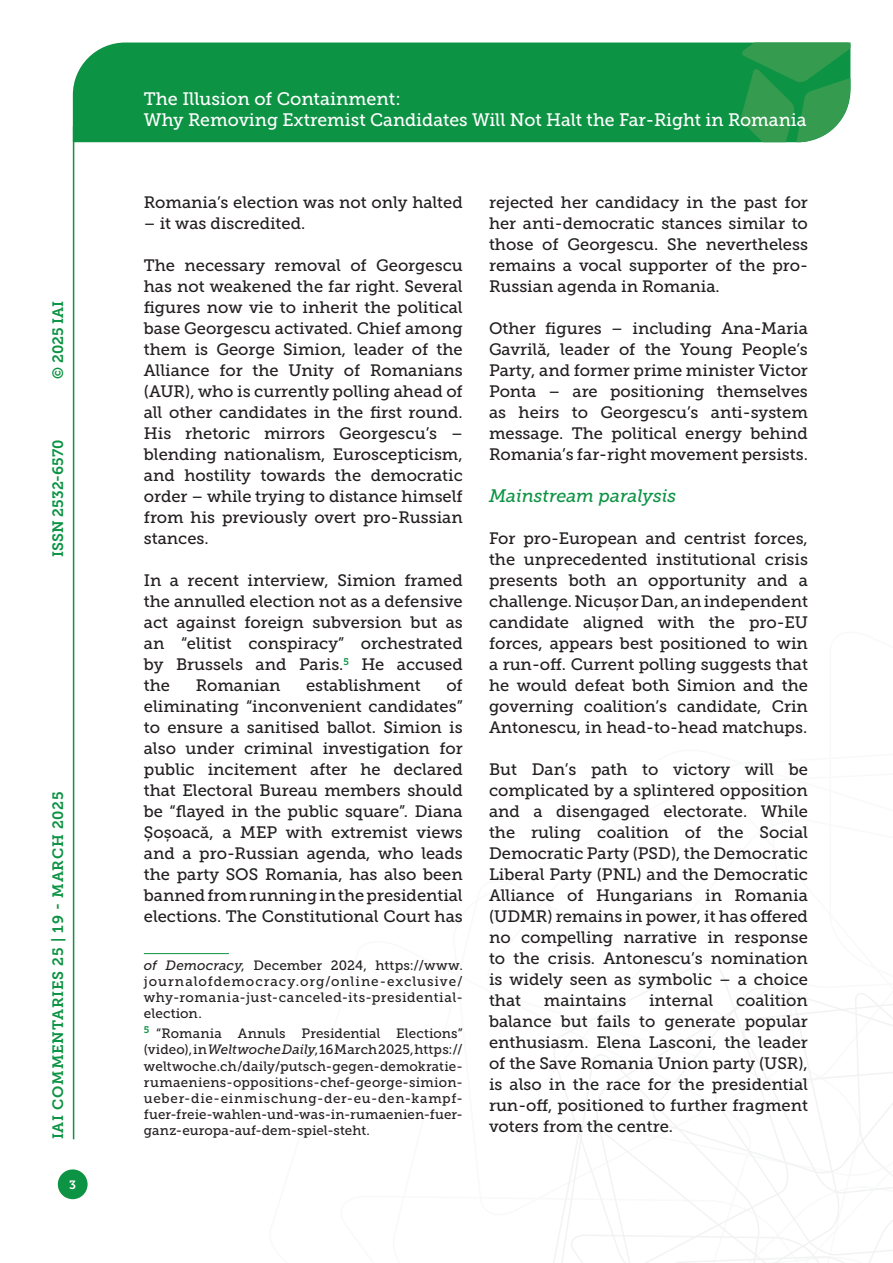
<style>
.page{position:relative;width:893px;height:1263px;background:#fff}
.page>*{position:absolute;margin:0;border:0;box-sizing:border-box;transform-origin:0 0}
.t1{font:18px/21.6px "Museo Slab 500";color:#fff}
.Titolo_paragrafo_2{font:italic 18px "Museo Slab 500";color:#0d9344}
.Testo{font:16.5px/21px "Museo Slab 500";color:#231f20;text-align:justify}
.t2{font:15px "Museo Slab 700";letter-spacing:.05em;color:#0d9344}
.t3{font:15px "Museo Slab 700";color:#0d9344}
.Nota{font:13.5px/16.2px "Museo Slab 500";letter-spacing:.015em;color:#231f20;text-align:justify}
.t4{font:12px "Museo Slab 700";color:#fff}
.s1{font-style:italic}
</style>
<div class="page">
<svg style="left:553px;top:960px;width:340px;height:303px"></svg>
<div style="left:73px;top:43px;width:668px;height:99px;background:#0d9344"></div>
<svg style="left:741px;top:43px;width:109px;height:99px;background:#339d54"></svg>
<div style="left:58px;top:1169px;width:30px;height:30px;background:#0d9344;border-radius:50%"></div>
<hr style="left:73px;top:126px;width:1px;height:1013px;background:#0d9344">
<hr style="left:144px;top:953px;width:85px;height:1px;background:#0d9344">
<p class="t2" style="left:50px;top:379px;width:80px;rotate:-90deg">© 2025 IAI</p>
<p class="t3" style="left:50px;top:557px;width:119px;rotate:-90deg">ISSN 2532-6570</p>
<p class="t2" style="left:50px;top:1139px;width:349px;rotate:-90deg">IAI COMMENTARIES 25 | 19 - MARCH 2025</p>
<p class="t4" style="left:69px;top:1178px;width:8px">3</p>
<p class="t1" style="left:144px;top:88px;width:664px">The Illusion of Containment:<br>Why Removing Extremist Candidates Will Not Halt the Far-Right in Romania</p>
<p class="Testo" style="left:144px;top:192px;width:320px">Romania’s election was not only halted</p>
<p class="Testo" style="left:144px;top:213px;width:163px">– it was discredited.</p>
<p class="Testo" style="left:144px;top:255px;width:320px">The necessary removal of Georgescu has not weakened the far right. Several figures now vie to inherit the political base Georgescu activated. Chief among them is George Simion, leader of the Alliance for the Unity of Romanians (AUR), who is currently polling ahead of all other candidates in the first round.<br>His rhetoric mirrors Georgescu’s – blending nationalism, Euroscepticism, and hostility towards the democratic order – while trying to distance himself from his previously overt pro-Russian stances.</p>
<p class="Testo" style="left:144px;top:570px;width:320px">In a recent interview, Simion framed the annulled election not as a defensive act against foreign subversion but as an “elitist conspiracy” orchestrated by Brussels and Paris.<sup>5</sup> He accused the</p>
<p class="Testo" style="left:144px;top:675px;width:320px;text-indent:302px">of eliminating “inconvenient candidates” to ensure a sanitised ballot. Simion is also under criminal investigation for public incitement after he declared that Electoral Bureau members should be “flayed in the public square”. Diana Șoșoacă, a MEP with extremist views and a pro-Russian agenda, who leads the party SOS Romania, has also been banned from running in the presidential elections. The Constitutional Court has</p>
<p class="Nota" style="left:144px;top:957px;width:320px"><span class="s1">of Democracy</span>, December 2024, https://www. journalofdemocracy.org/online-exclusive/ why-romania-just-canceled-its-presidential&shy;election.</p>
<p class="Nota" style="left:144px;top:1025px;width:320px"><sup>5</sup> “Romania Annuls Presidential Elections” (video), in <span class="s1">Weltwoche Daily</span>, 16 March 2025, https:// weltwoche.ch/daily/putsch-gegen-demokratie&shy;rumaeniens-oppositions-chef-george-simion&shy;ueber-die-einmischung-der-eu-den-kampf&shy;fuer-freie-wahlen-und-was-in-rumaenien-fuer&shy;ganz-europa-auf-dem-spiel-steht.</p>
<p class="Testo" style="left:196px;top:675px;width:86px">Romanian</p>
<p class="Testo" style="left:306px;top:675px;width:116px">establishment</p>
<p class="Testo" style="left:489px;top:192px;width:320px">rejected her candidacy in the past for her anti-democratic stances similar to those of Georgescu. She nevertheless remains a vocal supporter of the pro-Russian agenda in Romania.</p>
<p class="Testo" style="left:489px;top:318px;width:320px">Other figures – including Ana-Maria Gavrilă, leader of the Young People’s Party, and former prime minister Victor Ponta – are positioning themselves as heirs to Georgescu’s anti-system message. The political energy behind Romania’s far-right movement persists.</p>
<p class="Titolo_paragrafo_2" style="left:489px;top:486px;width:189px">Mainstream paralysis</p>
<p class="Testo" style="left:489px;top:528px;width:320px">For pro-European and centrist forces, the unprecedented institutional crisis presents both an opportunity and a challenge. Nicușor Dan, an independent candidate aligned with the pro-EU forces, appears best positioned to win a run-off. Current polling suggests that he would defeat both Simion and the governing coalition’s candidate, Crin Antonescu, in head-to-head matchups.</p>
<p class="Testo" style="left:489px;top:759px;width:320px">But Dan’s path to victory will be complicated by a splintered opposition and a disengaged electorate. While the ruling coalition of the Social Democratic Party (PSD), the Democratic Liberal Party (PNL) and the Democratic Alliance of Hungarians in Romania (UDMR) remains in power, it has offered no compelling narrative in response to the crisis. Antonescu’s nomination is widely seen as symbolic – a choice that</p>
<p class="Testo" style="left:489px;top:990px;width:320px;text-indent:247px">coalition balance but fails to generate popular enthusiasm. Elena Lasconi, the leader of the Save Romania Union party (USR), is also in the race for the presidential run-off, positioned to further fragment voters from the centre.</p>
<p class="Testo" style="left:544px;top:990px;width:84px">maintains</p>
<p class="Testo" style="left:649px;top:990px;width:66px">internal</p>
</div>
